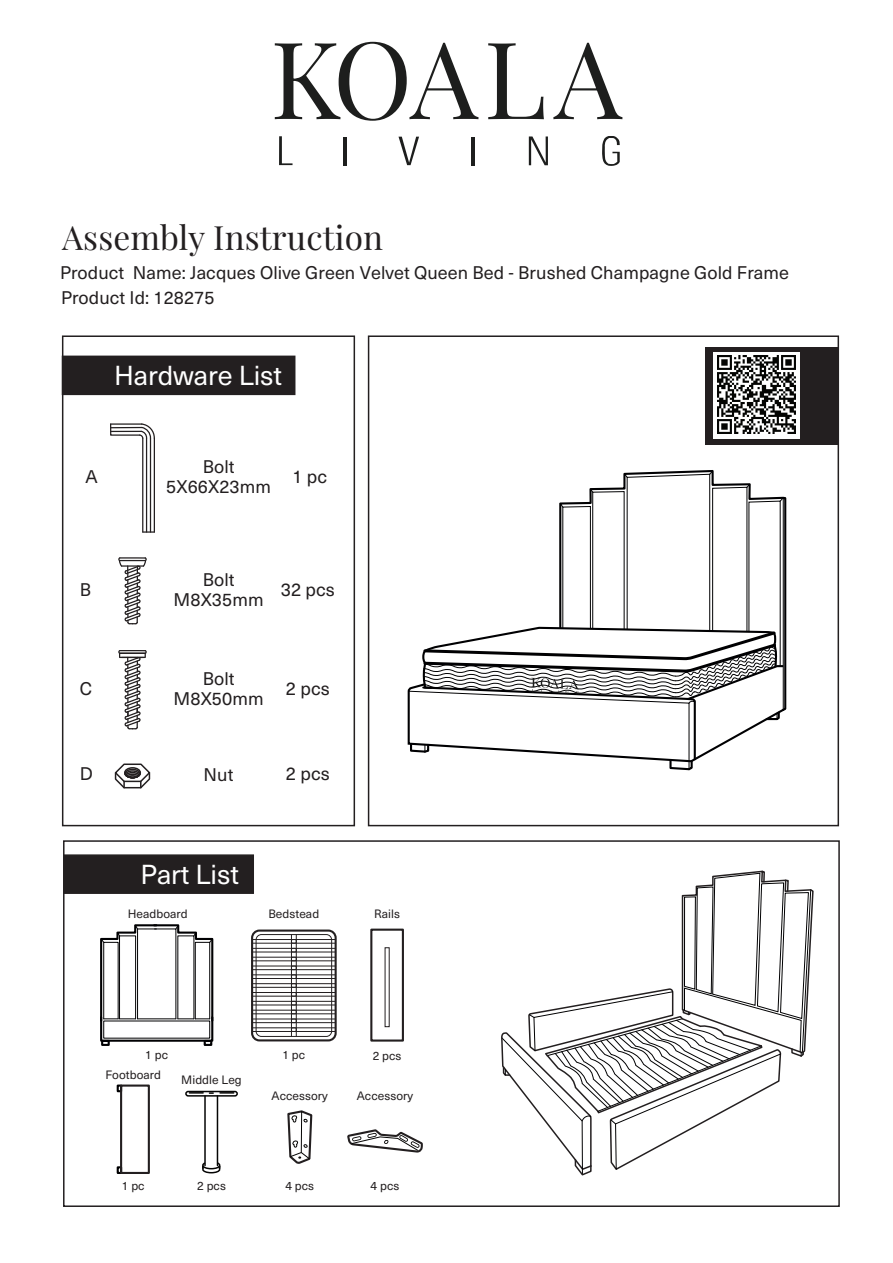
<style>
.page{position:relative;width:893px;height:1263px;background:#fff}
.page>*{position:absolute;margin:0;border:0;box-sizing:border-box;transform-origin:0 0}
.t1{font:107.25px "Playfair Display";letter-spacing:.02em;color:#1d1e1d}
.t2{font:33.3px "Playfair Display";letter-spacing:.005em;color:#231f20}
.t3{font:27px "Neue Haas Unica";letter-spacing:-.005em;color:#fff}
.t4{font:18.15px "Neue Haas Unica";letter-spacing:.005em;color:#231f20}
.t5{font:18px/20px "Neue Haas Unica";letter-spacing:.005em;color:#231f20;text-align:center}
.t6{font:11.85px "Neue Haas Unica";letter-spacing:.005em;color:#231f20}
</style>
<div class="page">
<svg style="left:279px;top:136px;width:14px;height:29px"></svg>
<hr style="left:344px;top:137px;width:3px;height:29px;background:#1d1e1d">
<hr style="left:471px;top:137px;width:3px;height:29px;background:#1d1e1d">
<svg style="left:398px;top:137px;width:21px;height:28px"></svg>
<svg style="left:529px;top:136px;width:19px;height:29px"></svg>
<svg style="left:602px;top:136px;width:18px;height:30px"></svg>
<div style="left:62px;top:335px;width:293px;height:491px;border:2px solid #231f20"></div>
<div style="left:63px;top:840px;width:777px;height:367px;border:2px solid #231f20"></div>
<div style="left:706px;top:347px;width:132px;height:98px;background:#231f20"></div>
<div style="left:714px;top:352px;width:86px;height:86px;background:#fdfefe"></div>
<div style="left:62px;top:356px;width:233px;height:39px;background:#231f20"></div>
<div style="left:63px;top:854px;width:191px;height:40px;background:#231f20;border:2px solid #231f20"></div>
<svg style="left:501px;top:824px;width:313px;height:352px"></svg>
<div style="left:100px;top:1016px;width:113px;height:26px;border:2px solid #000002"></div>
<svg style="left:100px;top:924px;width:114px;height:99px"></svg>
<div style="left:101px;top:1040px;width:9px;height:6px;border:2px solid #000002"></div>
<div style="left:204px;top:1040px;width:8px;height:6px;border:2px solid #000002"></div>
<svg style="left:407px;top:470px;width:379px;height:301px"></svg>
<hr style="left:142px;top:438px;width:1px;height:94px;background:#231f20">
<hr style="left:154px;top:438px;width:1px;height:94px;background:#231f20">
<hr style="left:150px;top:438px;width:1px;height:94px;background:#231f20">
<hr style="left:146px;top:438px;width:1px;height:94px;background:#231f20">
<svg style="left:143px;top:531px;width:11px;height:2px"></svg>
<svg style="left:110px;top:423px;width:45px;height:16px"></svg>
<svg style="left:118px;top:557px;width:29px;height:68px"></svg>
<svg style="left:114px;top:763px;width:37px;height:26px"></svg>
<svg style="left:118px;top:650px;width:29px;height:80px"></svg>
<div style="left:119px;top:653px;width:27px;height:5px;border:1px solid #231f20"></div>
<div style="left:117px;top:1166px;width:5px;height:8px;border:2px solid #000002"></div>
<div style="left:117px;top:1084px;width:5px;height:8px;border:2px solid #000002"></div>
<div style="left:120px;top:1084px;width:30px;height:90px;border:2px solid #231f20"></div>
<svg style="left:287px;top:1110px;width:26px;height:54px"></svg>
<hr style="left:301px;top:1111px;width:1px;height:41px;background:#050504">
<svg style="left:347px;top:1129px;width:76px;height:23px"></svg>
<div style="left:185px;top:1091px;width:53px;height:5px;border:2px solid #050504;border-radius:2px"></div>
<hr style="left:204px;top:1096px;width:2px;height:69px;background:#050504">
<hr style="left:217px;top:1096px;width:1px;height:69px;background:#050504">
<svg style="left:202px;top:1161px;width:19px;height:13px"></svg>
<svg style="left:189px;top:1092px;width:14px;height:1px"></svg>
<svg style="left:220px;top:1092px;width:14px;height:1px"></svg>
<div style="left:370px;top:928px;width:34px;height:113px;border:2px solid #231f20"></div>
<div style="left:251px;top:929px;width:86px;height:112px;border:2px solid #231f20;border-radius:7px"></div>
<div style="left:256px;top:934px;width:76px;height:103px;border:1px solid #231f20;border-radius:5px"></div>
<hr style="left:252px;top:939px;width:84px;height:1px;background:#231f20">
<hr style="left:252px;top:943px;width:84px;height:1px;background:#231f20">
<hr style="left:252px;top:948px;width:84px;height:1px;background:#231f20">
<hr style="left:252px;top:952px;width:84px;height:1px;background:#231f20">
<hr style="left:252px;top:957px;width:84px;height:1px;background:#231f20">
<hr style="left:252px;top:960px;width:84px;height:1px;background:#231f20">
<hr style="left:252px;top:966px;width:84px;height:1px;background:#231f20">
<hr style="left:252px;top:969px;width:84px;height:1px;background:#231f20">
<hr style="left:252px;top:974px;width:84px;height:1px;background:#231f20">
<hr style="left:252px;top:978px;width:84px;height:1px;background:#231f20">
<hr style="left:252px;top:983px;width:84px;height:1px;background:#231f20">
<hr style="left:252px;top:987px;width:84px;height:1px;background:#231f20">
<hr style="left:252px;top:992px;width:84px;height:1px;background:#231f20">
<hr style="left:252px;top:996px;width:84px;height:1px;background:#231f20">
<hr style="left:252px;top:1001px;width:84px;height:1px;background:#231f20">
<hr style="left:252px;top:1005px;width:84px;height:1px;background:#231f20">
<hr style="left:252px;top:1010px;width:84px;height:1px;background:#231f20">
<hr style="left:252px;top:1013px;width:84px;height:1px;background:#231f20">
<hr style="left:252px;top:1019px;width:84px;height:1px;background:#231f20">
<hr style="left:252px;top:1022px;width:84px;height:1px;background:#231f20">
<hr style="left:252px;top:1027px;width:84px;height:1px;background:#231f20">
<hr style="left:252px;top:1031px;width:84px;height:1px;background:#231f20">
<hr style="left:291px;top:934px;width:1px;height:102px;background:#231f20">
<hr style="left:296px;top:934px;width:1px;height:102px;background:#231f20">
<svg style="left:292px;top:940px;width:4px;height:91px"></svg>
<img style="left:718px;top:355px;width:78px;height:78px">
<h1 class="t1" style="left:270px;top:-5px;width:353px">KOALA</h1>
<h2 class="t2" style="left:62px;top:212px;width:322px">Assembly Instruction</h2>
<p class="t5" style="left:60px;top:260px;width:730px;line-height:24.3px;text-align:left">Product Name: Jacques Olive Green Velvet Queen Bed - Brushed Champagne Gold Frame<br>Product Id: 128275</p>
<h3 class="t3" style="left:114px;top:355px;width:169px">Hardware List</h3>
<p class="t5" style="left:85px;top:466px;width:14px">A</p>
<p class="t5" style="left:166px;top:456px;width:106px">Bolt<br>5X66X23mm</p>
<p class="t4" style="left:293px;top:463px;width:36px">1 pc</p>
<p class="t5" style="left:174px;top:569px;width:91px">Bolt<br>M8X35mm</p>
<p class="t5" style="left:80px;top:579px;width:13px">B</p>
<p class="t4" style="left:281px;top:576px;width:56px">32 pcs</p>
<p class="t5" style="left:174px;top:668px;width:91px">Bolt<br>M8X50mm</p>
<p class="t5" style="left:80px;top:677px;width:14px">C</p>
<p class="t4" style="left:286px;top:675px;width:45px">2 pcs</p>
<p class="t5" style="left:80px;top:762px;width:15px">D</p>
<p class="t5" style="left:204px;top:764px;width:31px">Nut</p>
<p class="t4" style="left:286px;top:760px;width:45px">2 pcs</p>
<h3 class="t3" style="left:141px;top:854px;width:100px">Part List</h3>
<p class="t6" style="left:128px;top:905px;width:62px">Headboard</p>
<p class="t6" style="left:374px;top:905px;width:27px">Rails</p>
<p class="t6" style="left:268px;top:905px;width:52px">Bedstead</p>
<p class="t6" style="left:145px;top:1046px;width:24px">1 pc</p>
<p class="t6" style="left:105px;top:1065px;width:57px">Footboard</p>
<p class="t6" style="left:181px;top:1071px;width:62px">Middle Leg</p>
<p class="t6" style="left:282px;top:1046px;width:24px">1 pc</p>
<p class="t6" style="left:373px;top:1047px;width:30px">2 pcs</p>
<p class="t6" style="left:272px;top:1087px;width:58px">Accessory</p>
<p class="t6" style="left:357px;top:1087px;width:58px">Accessory</p>
<p class="t6" style="left:122px;top:1177px;width:24px">1 pc</p>
<p class="t6" style="left:197px;top:1177px;width:30px">2 pcs</p>
<p class="t6" style="left:285px;top:1177px;width:30px">4 pcs</p>
<p class="t6" style="left:371px;top:1177px;width:30px">4 pcs</p>
</div>
